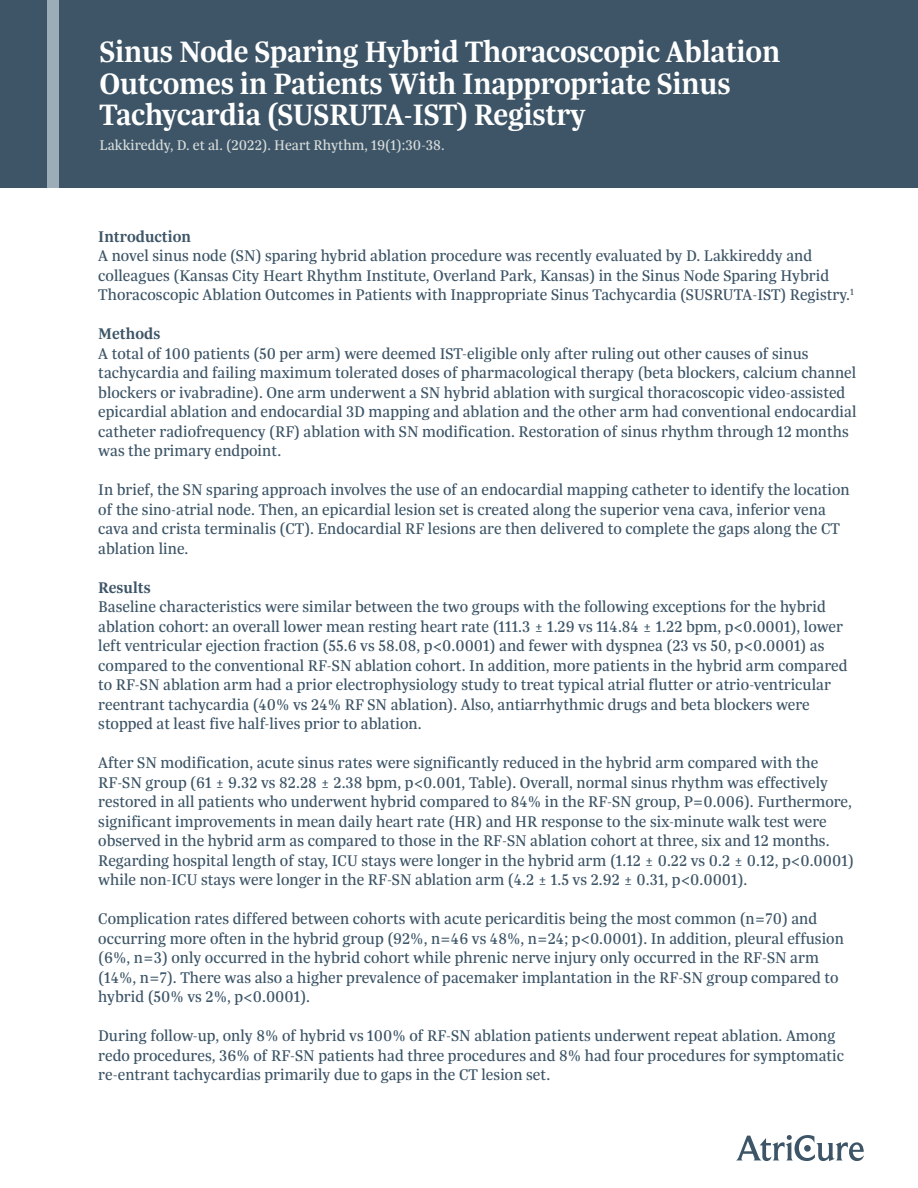
<style>
.page{position:relative;width:918px;height:1188px;background:#fff}
.page>*{position:absolute;margin:0;border:0;box-sizing:border-box;transform-origin:0 0}
.t1{font:600 31.5px/31.5px "Trola";letter-spacing:-.01em;color:#fff}
.t2{font:16.5px/19.5px "Trola";color:#3d5567}
.t3{font:600 16.5px "Trola";color:#3d5567}
.t4{font:15px "Trola";color:#d8dcdb}
</style>
<div class="page">
<div style="left:0;top:0;width:918px;height:188px;background:#3d5567"></div>
<div style="left:47px;top:0;width:11px;height:188px;background:#9cadb7"></div>
<svg style="left:736px;top:1135px;width:128px;height:26px"></svg>
<h1 class="t1" style="left:99px;top:35px;width:682px">Sinus Node Sparing Hybrid Thoracoscopic Ablation<br>Outcomes in Patients With Inappropriate Sinus<br>Tachycardia (SUSRUTA-IST) Registry</h1>
<p class="t4" style="left:99px;top:135px;width:347px">Lakkireddy, D. et al. (2022). Heart Rhythm, 19(1):30-38.</p>
<p class="t3" style="left:98px;top:225px;width:94px">Introduction</p>
<p class="t2" style="left:98px;top:246px;width:757px">A novel sinus node (SN) sparing hybrid ablation procedure was recently evaluated by D. Lakkireddy and colleagues (Kansas City Heart Rhythm Institute, Overland Park, Kansas) in the Sinus Node Sparing Hybrid<br>Thoracoscopic Ablation Outcomes in Patients with Inappropriate Sinus Tachycardia (SUSRUTA-IST) Registry.<sup>1</sup></p>
<p class="t3" style="left:98px;top:323px;width:64px">Methods</p>
<p class="t2" style="left:98px;top:343px;width:760px">A total of 100 patients (50 per arm) were deemed IST-eligible only after ruling out other causes of sinus tachycardia and failing maximum tolerated doses of pharmacological therapy (beta blockers, calcium channel blockers or ivabradine). One arm underwent a SN hybrid ablation with surgical thoracoscopic video-assisted epicardial ablation and endocardial 3D mapping and ablation and the other arm had conventional endocardial catheter radiofrequency (RF) ablation with SN modification. Restoration of sinus rhythm through 12 months was the primary endpoint.</p>
<p class="t2" style="left:98px;top:480px;width:753px">In brief, the SN sparing approach involves the use of an endocardial mapping catheter to identify the location of the sino-atrial node. Then, an epicardial lesion set is created along the superior vena cava, inferior vena cava and crista terminalis (CT). Endocardial RF lesions are then delivered to complete the gaps along the CT ablation line.</p>
<p class="t3" style="left:98px;top:576px;width:54px">Results</p>
<p class="t2" style="left:98px;top:597px;width:751px">Baseline characteristics were similar between the two groups with the following exceptions for the hybrid ablation cohort: an overall lower mean resting heart rate (111.3 ± 1.29 vs 114.84 ± 1.22 bpm, p&lt;0.0001), lower left ventricular ejection fraction (55.6 vs 58.08, p&lt;0.0001) and fewer with dyspnea (23 vs 50, p&lt;0.0001) as compared to the conventional RF-SN ablation cohort. In addition, more patients in the hybrid arm compared to RF-SN ablation arm had a prior electrophysiology study to treat typical atrial flutter or atrio-ventricular reentrant tachycardia (40% vs 24% RF SN ablation). Also, antiarrhythmic drugs and beta blockers were stopped at least five half-lives prior to ablation.</p>
<p class="t2" style="left:98px;top:753px;width:757px">After SN modification, acute sinus rates were significantly reduced in the hybrid arm compared with the RF-SN group (61 ± 9.32 vs 82.28 ± 2.38 bpm, p&lt;0.001, Table). Overall, normal sinus rhythm was effectively restored in all patients who underwent hybrid compared to 84% in the RF-SN group, P=0.006). Furthermore, significant improvements in mean daily heart rate (HR) and HR response to the six-minute walk test were observed in the hybrid arm as compared to those in the RF-SN ablation cohort at three, six and 12 months.<br>Regarding hospital length of stay, ICU stays were longer in the hybrid arm (1.12 ± 0.22 vs 0.2 ± 0.12, p&lt;0.0001) while non-ICU stays were longer in the RF-SN ablation arm (4.2 ± 1.5 vs 2.92 ± 0.31, p&lt;0.0001).</p>
<p class="t2" style="left:98px;top:909px;width:747px">Complication rates differed between cohorts with acute pericarditis being the most common (n=70) and occurring more often in the hybrid group (92%, n=46 vs 48%, n=24; p&lt;0.0001). In addition, pleural effusion (6%, n=3) only occurred in the hybrid cohort while phrenic nerve injury only occurred in the RF-SN arm (14%, n=7). There was also a higher prevalence of pacemaker implantation in the RF-SN group compared to hybrid (50% vs 2%, p&lt;0.0001).</p>
<p class="t2" style="left:98px;top:1026px;width:747px">During follow-up, only 8% of hybrid vs 100% of RF-SN ablation patients underwent repeat ablation. Among redo procedures, 36% of RF-SN patients had three procedures and 8% had four procedures for symptomatic re-entrant tachycardias primarily due to gaps in the CT lesion set.</p>
</div>
